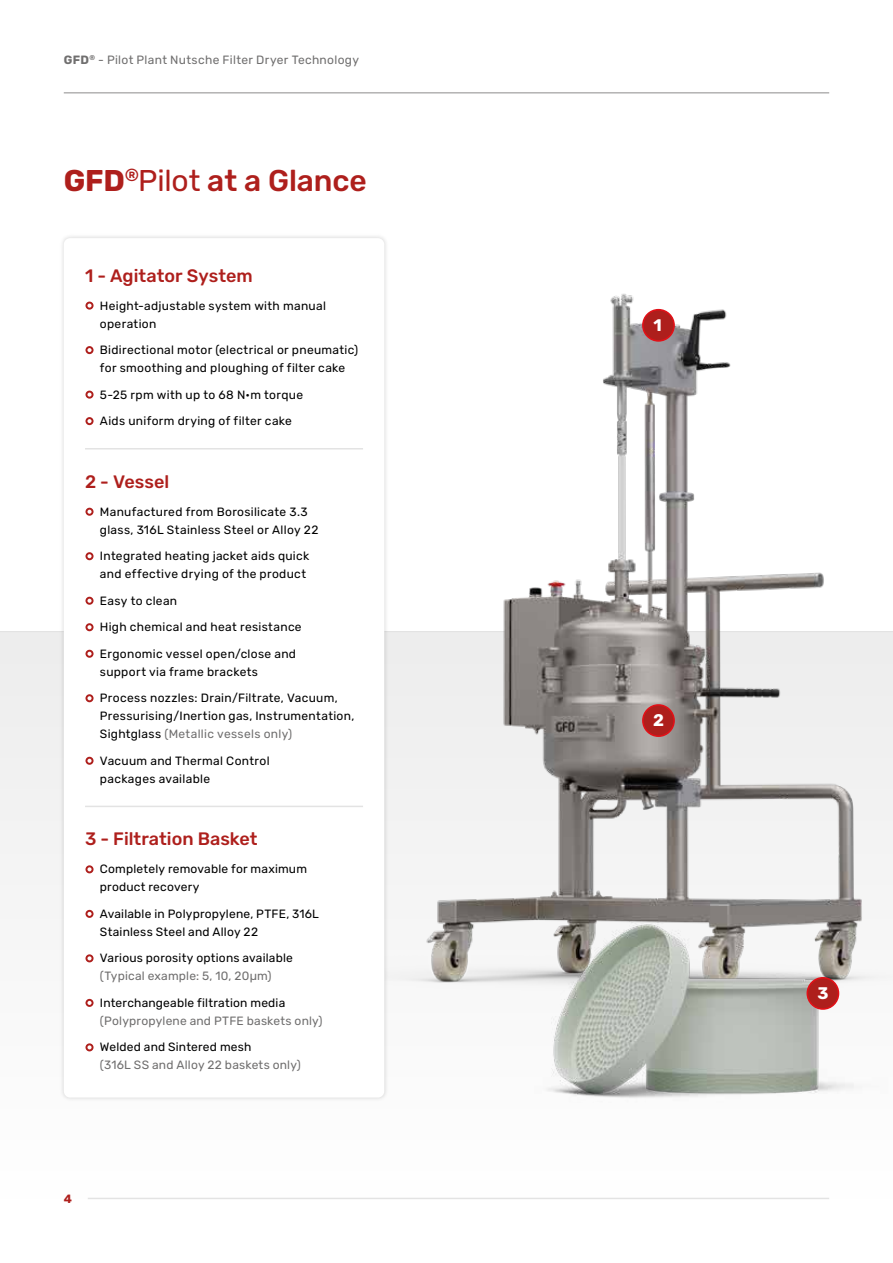
<style>
.page{position:relative;width:893px;height:1263px;background:#fff}
.page>*{position:absolute;margin:0;border:0;box-sizing:border-box;transform-origin:0 0}
.t1{font:500 30px "Rubik";letter-spacing:-.005em;color:#ae1f1c}
.t2{font:500 18px "Rubik";color:#ae1f1c}
.t3{font:700 16.8px "Rubik";color:#fff}
.t4{font:12px/18px "Rubik";letter-spacing:.025em;color:#000}
.t5{font:12px "Rubik";letter-spacing:.02em;color:#706f6f}
.t6{font:700 12px "Rubik";color:#ae1f1c}
.s1{font-weight:700}
.s2{font-weight:400}
.s3{color:#706f6f}
</style>
<div class="page">
<div style="left:0;top:631px;width:59px;height:254px;background:#f0f0f0"></div>
<img style="left:389px;top:92px;width:504px;height:805px">
<img style="left:389px;top:897px;width:504px;height:201px">
<div style="left:59px;top:233px;width:330px;height:869px;background:#000;opacity:.15"></div>
<div style="left:64px;top:238px;width:320px;height:859px;background:#fff;border-radius:6px"></div>
<div style="left:643px;top:705px;width:31px;height:31px;background:#ae1f1c;border-radius:50%"></div>
<div style="left:642px;top:704px;width:33px;height:33px;border:2px solid #e21017;border-radius:50%"></div>
<div style="left:643px;top:310px;width:31px;height:31px;background:#ae1f1c;border-radius:50%"></div>
<div style="left:642px;top:309px;width:33px;height:33px;border:2px solid #e21017;border-radius:50%"></div>
<div style="left:807px;top:978px;width:31px;height:31px;background:#ae1f1c;border-radius:50%"></div>
<div style="left:806px;top:977px;width:33px;height:33px;border:2px solid #e21017;border-radius:50%"></div>
<hr style="left:85px;top:448px;width:278px;height:1px;background:#e3e3e3">
<hr style="left:85px;top:806px;width:278px;height:1px;background:#e3e3e3">
<svg style="left:85px;top:302px;width:9px;height:8px"></svg>
<svg style="left:85px;top:346px;width:9px;height:8px"></svg>
<svg style="left:85px;top:391px;width:9px;height:8px"></svg>
<svg style="left:85px;top:417px;width:9px;height:8px"></svg>
<svg style="left:85px;top:508px;width:9px;height:8px"></svg>
<svg style="left:85px;top:552px;width:9px;height:8px"></svg>
<svg style="left:85px;top:597px;width:9px;height:8px"></svg>
<svg style="left:85px;top:623px;width:9px;height:8px"></svg>
<svg style="left:85px;top:650px;width:9px;height:8px"></svg>
<svg style="left:85px;top:694px;width:9px;height:8px"></svg>
<svg style="left:85px;top:757px;width:9px;height:8px"></svg>
<svg style="left:85px;top:865px;width:9px;height:8px"></svg>
<svg style="left:85px;top:910px;width:9px;height:8px"></svg>
<svg style="left:85px;top:954px;width:9px;height:8px"></svg>
<svg style="left:85px;top:999px;width:9px;height:8px"></svg>
<svg style="left:85px;top:1043px;width:9px;height:8px"></svg>
<hr style="left:64px;top:92px;width:765px;height:2px;background:#b3b2b2">
<hr style="left:88px;top:1198px;width:741px;height:1px;background:#e3e3e3">
<p class="t5" style="left:64px;top:53px;width:297px"><span class="s1">GFD</span><sup>®</sup> - Pilot Plant Nutsche Filter Dryer Technology</p>
<h1 class="t1" style="left:64px;top:164px;width:305px"><span class="s1">GFD</span><sup>®</sup><span class="s2">Pilot</span> at a Glance</h1>
<h2 class="t2" style="left:85px;top:265px;width:169px">1 - Agitator System</h2>
<p class="t4" style="left:100px;top:297px;width:228px">Height-adjustable system with manual operation</p>
<p class="t4" style="left:100px;top:341px;width:260px">Bidirectional motor (electrical or pneumatic) for smoothing and ploughing of filter cake</p>
<p class="t4" style="left:100px;top:386px;width:205px">5-25 rpm with up to 68 N•m torque</p>
<p class="t4" style="left:100px;top:412px;width:194px">Aids uniform drying of filter cake</p>
<h2 class="t2" style="left:85px;top:471px;width:86px">2 - Vessel</h2>
<p class="t4" style="left:100px;top:503px;width:220px">Manufactured from Borosilicate 3.3 glass, 316L Stainless Steel or Alloy 22</p>
<p class="t4" style="left:100px;top:547px;width:211px">Integrated heating jacket aids quick and effective drying of the product</p>
<p class="t4" style="left:100px;top:592px;width:79px">Easy to clean</p>
<p class="t4" style="left:100px;top:618px;width:203px">High chemical and heat resistance</p>
<p class="t4" style="left:100px;top:645px;width:198px">Ergonomic vessel open/close and support via frame brackets</p>
<p class="t4" style="left:100px;top:689px;width:256px">Process nozzles: Drain/Filtrate, Vacuum,<br>Pressurising/Inertion gas, Instrumentation,<br>Sightglass <span class="s3">(Metallic vessels only)</span></p>
<p class="t4" style="left:100px;top:752px;width:171px">Vacuum and Thermal Control packages available</p>
<h2 class="t2" style="left:85px;top:829px;width:174px">3 - Filtration Basket</h2>
<p class="t4" style="left:100px;top:860px;width:209px">Completely removable for maximum product recovery</p>
<p class="t4" style="left:100px;top:905px;width:220px">Available in Polypropylene, PTFE, 316L<br>Stainless Steel and Alloy 22</p>
<p class="t4" style="left:100px;top:949px;width:194px">Various porosity options available</p>
<p class="t5" style="left:100px;top:969px;width:173px">(Typical example: 5, 10, 20µm)</p>
<p class="t4" style="left:100px;top:994px;width:187px">Interchangeable filtration media</p>
<p class="t5" style="left:100px;top:1014px;width:224px">(Polypropylene and PTFE baskets only)</p>
<p class="t4" style="left:100px;top:1038px;width:153px">Welded and Sintered mesh</p>
<p class="t5" style="left:100px;top:1058px;width:202px">(316L SS and Alloy 22 baskets only)</p>
<p class="t6" style="left:64px;top:1192px;width:10px">4</p>
<h3 class="t3" style="left:653px;top:316px;width:10px">1</h3>
<h3 class="t3" style="left:653px;top:711px;width:12px">2</h3>
<h3 class="t3" style="left:817px;top:984px;width:13px">3</h3>
</div>
